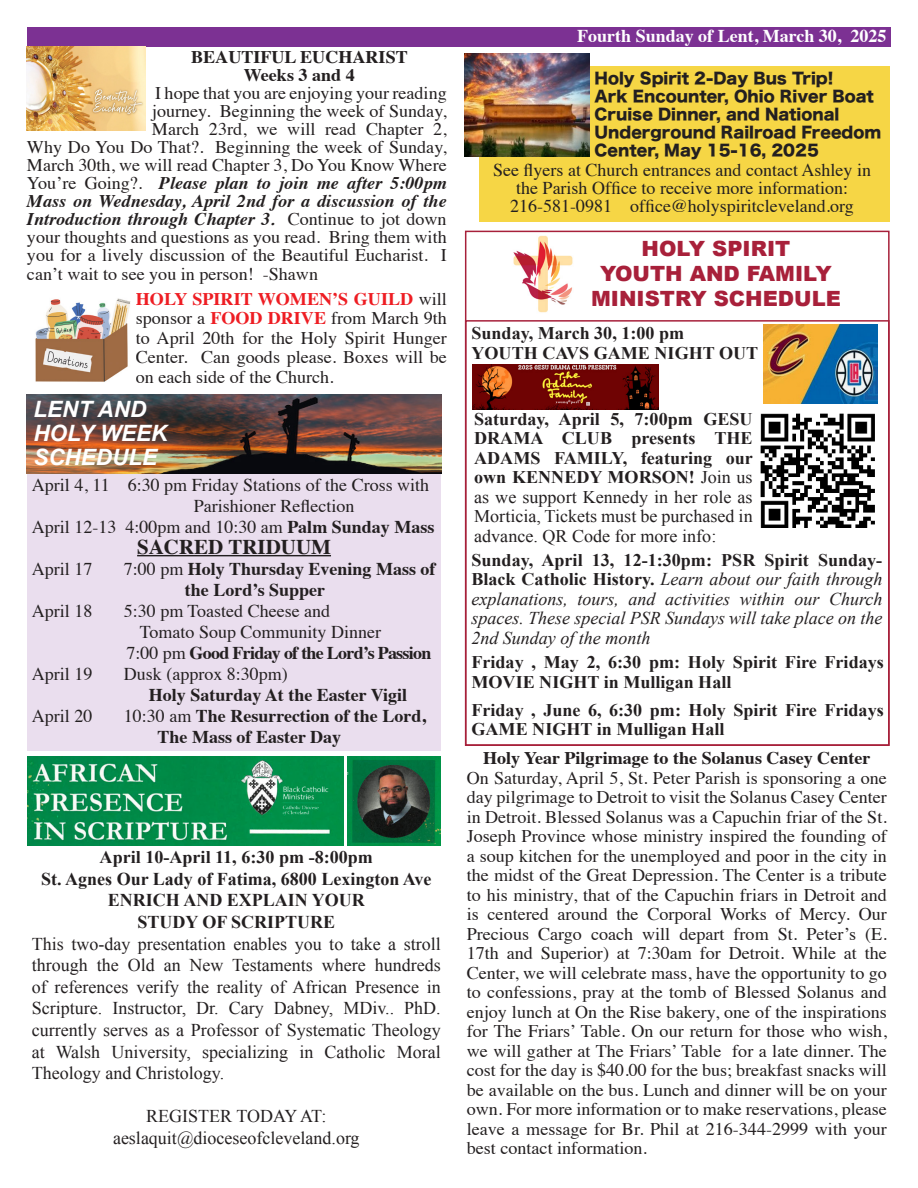
<style>
.page{position:relative;width:918px;height:1188px;background:#fff}
.page>*{position:absolute;margin:0;border:0;box-sizing:border-box;transform-origin:0 0}
.t1{font:italic 700 22.5px/24px "Arial";color:#fff}
.t2{font:900 21px/25.2px "Arial";color:#a8203a;text-align:center}
.t3{font:700 21px "Times";color:#231f20}
.t4{font:18px/21.6px "Times New Roman";color:#231f20;text-align:justify}
.t5{font:18px/18px "Times";color:#231f20;text-align:center}
.t6{font:italic 18px/19.5px "Times New Roman";color:#231f20;text-align:justify}
.t7{font:700 18px/21px "Times";color:#231f20}
.t8{font:700 18px/21.6px "Times New Roman";color:#231f20;text-align:center}
.t9{font:700 18px "Times";letter-spacing:-.04em;color:#231f20}
.t10{font:700 18px "Times";color:#fff}
.t11{font:17.7px/19.5px "Times";color:#231f20;text-align:justify}
.t12{font:700 17.7px/19.5px "Times New Roman";color:#231f20}
.t13{font:17.7px/19.5px "Times New Roman";color:#231f20;text-align:justify}
.t14{font:italic 700 17.7px "Times";color:#231f20}
.t15{font:700 17.7px/18px "Times";color:#231f20;text-align:center}
.t16{font:15.3px/18.1px "Hira Kaku Std W8";color:#231f20}
.s1{font-weight:400;font-style:normal}
.s2{font-weight:700;color:#ee1d23}
.s3{font-weight:700}
.s4{font-weight:400}
.s5{font-weight:700;font-style:normal;font-size:17.7px}
</style>
<div class="page">
<div style="left:27px;top:27px;width:864px;height:19px;background:#7c3193"></div>
<div style="left:27px;top:466px;width:414px;height:285px;background:#eadeee"></div>
<img style="left:27px;top:395px;width:414px;height:79px">
<hr style="left:137px;top:555px;width:194px;height:1px;background:#231f20">
<img style="left:513px;top:235px;width:60px;height:78px">
<img style="left:35px;top:298px;width:96px;height:84px">
<div style="left:479px;top:66px;width:411px;height:156px;background:#f6d645"></div>
<img style="left:465px;top:54px;width:124px;height:103px">
<img style="left:27px;top:46px;width:118px;height:84px">
<img style="left:760px;top:413px;width:115px;height:114px">
<img style="left:764px;top:324px;width:114px;height:79px">
<div style="left:465px;top:320px;width:425px;height:426px;border:2px solid #a7203a"></div>
<img style="left:473px;top:364px;width:186px;height:45px">
<img style="left:27px;top:757px;width:316px;height:88px">
<img style="left:348px;top:757px;width:93px;height:88px">
<p class="t15" style="left:191px;top:46px;width:218px">BEAUTIFUL EUCHARIST<br>Weeks 3 and 4</p>
<p class="t11" style="left:155px;top:81px;width:293px">I hope that you are enjoying your reading</p>
<p class="t11" style="left:152px;top:99px;width:296px">journey. Beginning the week of Sunday,</p>
<p class="t11" style="left:152px;top:117px;width:296px">March 23rd, we will read Chapter 2,</p>
<p class="t11" style="left:27px;top:135px;width:421px">Why Do You Do That?. Beginning the week of Sunday,</p>
<p class="t11" style="left:27px;top:153px;width:421px">March 30th, we will read Chapter 3, Do You Know Where</p>
<p class="t14" style="left:27px;top:166px;width:421px"><span class="s1">You’re Going?.</span> Please plan to join me after 5:00pm</p>
<p class="t14" style="left:27px;top:184px;width:421px">Mass on Wednesday, April 2nd for a discussion of the</p>
<p class="t14" style="left:27px;top:202px;width:421px">Introduction through Chapter 3. <span class="s1">Continue to jot down</span></p>
<p class="t11" style="left:27px;top:225px;width:421px">your thoughts and questions as you read. Bring them with</p>
<p class="t11" style="left:27px;top:243px;width:421px">you for a lively discussion of the Beautiful Eucharist. I</p>
<p class="t11" style="left:27px;top:263px;width:293px">can’t wait to see you in person! -Shawn</p>
<p class="t11" style="left:136px;top:288px;width:313px"><span class="s2">HOLY SPIRIT WOMEN’S GUILD</span> will sponsor a <span class="s2">FOOD DRIVE</span> from March 9th to April 20th for the Holy Spirit Hunger Center. Can goods please. Boxes will be on each side of the Church.</p>
<p class="t1" style="left:33px;top:398px;width:136px">LENT AND<br>HOLY WEEK<br>SCHEDULE</p>
<p class="t5" style="left:32px;top:475px;width:399px">April 4, 11 6:30 pm Friday Stations of the Cross with</p>
<p class="t5" style="left:194px;top:496px;width:162px">Parishioner Reflection</p>
<p class="t5" style="left:32px;top:517px;width:404px">April 12-13 4:00pm and 10:30 am <span class="s3">Palm Sunday Mass</span></p>
<p class="t3" style="left:137px;top:527px;width:195px">SACRED TRIDUUM</p>
<p class="t5" style="left:32px;top:559px;width:62px">April 17</p>
<p class="t7" style="left:185px;top:557px;width:252px;text-indent:-61px"><span class="s4">7:00 pm</span> Holy Thursday Evening Mass of the Lord’s Supper</p>
<p class="t5" style="left:32px;top:601px;width:62px">April 18</p>
<p class="t5" style="left:124px;top:601px;width:208px">5:30 pm Toasted Cheese and</p>
<p class="t5" style="left:140px;top:622px;width:243px">Tomato Soup Community Dinner</p>
<p class="t9" style="left:126px;top:636px;width:307px"><span class="s4">7:00 pm</span> Good Friday of the Lord’s Passion</p>
<p class="t5" style="left:32px;top:664px;width:62px">April 19</p>
<p class="t5" style="left:124px;top:664px;width:165px">Dusk (approx 8:30pm)</p>
<p class="t7" style="left:149px;top:683px;width:260px">Holy Saturday At the Easter Vigil</p>
<p class="t5" style="left:32px;top:706px;width:62px">April 20</p>
<p class="t7" style="left:158px;top:704px;width:270px;text-indent:-34px"><span class="s4">10:30 am</span> The Resurrection of the Lord,<br>The Mass of Easter Day</p>
<p class="t12" style="left:100px;top:847px;width:275px">April 10-April 11, 6:30 pm -8:00pm</p>
<p class="t8" style="left:41px;top:867px;width:392px">St. Agnes Our Lady of Fatima, 6800 Lexington Ave<br>ENRICH AND EXPLAIN YOUR<br>STUDY OF SCRIPTURE</p>
<p class="t4" style="left:32px;top:932px;width:410px">This two-day presentation enables you to take a stroll through the Old an New Testaments where hundreds of references verify the reality of African Presence in Scripture. Instructor, Dr. Cary Dabney, MDiv.. PhD. currently serves as a Professor of Systematic Theology at Walsh University, specializing in Catholic Moral Theology and Christology.</p>
<p class="t4" style="left:113px;top:1105px;width:248px;text-align:center">REGISTER TODAY AT: aeslaquit@dioceseofcleveland.org</p>
<p class="t10" style="left:577px;top:19px;width:311px">Fourth Sunday of Lent, March 30, 2025</p>
<p class="t16" style="left:595px;top:69px;width:288px">Holy Spirit 2-Day Bus Trip!<br>Ark Encounter, Ohio River Boat<br>Cruise Dinner, and National<br>Underground Railroad Freedom<br>Center, May 15-16, 2025</p>
<p class="t5" style="left:493px;top:159px;width:379px">See flyers at Church entrances and contact Ashley in the Parish Office to receive more information:<br>216-581-0981 office@holyspiritcleveland.org</p>
<p class="t2" style="left:591px;top:235px;width:251px">HOLY SPIRIT<br>YOUTH AND FAMILY<br>MINISTRY SCHEDULE</p>
<p class="t12" style="left:471px;top:323px;width:288px">Sunday, March 30, 1:00 pm<br>YOUTH CAVS GAME NIGHT OUT</p>
<p class="t13" style="left:474px;top:409px;width:280px"><span class="s3">Saturday, April 5, 7:00pm GESU DRAMA CLUB presents THE ADAMS FAMILY, featuring our own KENNEDY MORSON!</span> Join us as we support Kennedy in her role as Morticia, Tickets must be purchased in advance. QR Code for more info:</p>
<p class="t12" style="left:471px;top:549px;width:412px">Sunday, April 13, 12-1:30pm: PSR Spirit Sunday-</p>
<p class="t6" style="left:471px;top:569px;width:412px"><span class="s5">Black Catholic History.</span> Learn about our faith through explanations, tours, and activities within our Church spaces. These special PSR Sundays will take place on the 2nd Sunday of the month</p>
<p class="t12" style="left:471px;top:652px;width:414px">Friday , May 2, 6:30 pm: Holy Spirit Fire Fridays<br>MOVIE NIGHT in Mulligan Hall</p>
<p class="t12" style="left:471px;top:700px;width:414px">Friday , June 6, 6:30 pm: Holy Spirit Fire Fridays<br>GAME NIGHT in Mulligan Hall</p>
<p class="t15" style="left:483px;top:748px;width:389px">Holy Year Pilgrimage to the Solanus Casey Center</p>
<p class="t11" style="left:467px;top:767px;width:422px">On Saturday, April 5, St. Peter Parish is sponsoring a one day pilgrimage to Detroit to visit the Solanus Casey Center in Detroit. Blessed Solanus was a Capuchin friar of the St.<br>Joseph Province whose ministry inspired the founding of a soup kitchen for the unemployed and poor in the city in the midst of the Great Depression. The Center is a tribute to his ministry, that of the Capuchin friars in Detroit and is centered around the Corporal Works of Mercy. Our Precious Cargo coach will depart from St. Peter’s (E.<br>17th and Superior) at 7:30am for Detroit. While at the Center, we will celebrate mass, have the opportunity to go to confessions, pray at the tomb of Blessed Solanus and enjoy lunch at On the Rise bakery, one of the inspirations for The Friars’ Table. On our return for those who wish, we will gather at The Friars’ Table for a late dinner. The cost for the day is $40.00 for the bus; breakfast snacks will be available on the bus. Lunch and dinner will be on your own. For more information or to make reservations, please leave a message for Br. Phil at 216-344-2999 with your best contact information.</p>
</div>
